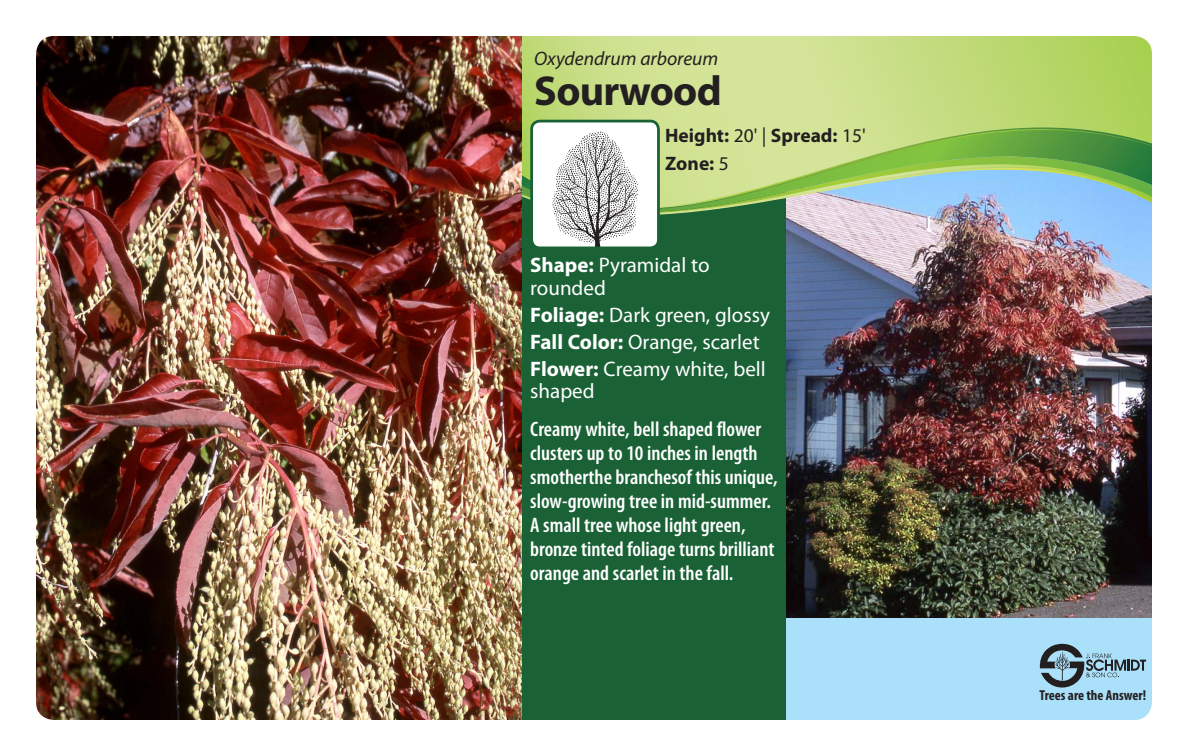
<style>
.page{position:relative;width:1188px;height:756px;background:#fff}
.page>*{position:absolute;margin:0;border:0;box-sizing:border-box;transform-origin:0 0}
.t1{font:700 42px "Myriad Pro";letter-spacing:-.015em;color:#231f20}
.t2{font:600 condensed 21px/24px "Myriad Pro";color:#fff}
.t3{font:21px/27px "Myriad Pro";color:#fff}
.t4{font:700 19.5px/28.5px "Myriad Pro";color:#231f20}
.t5{font:italic 19.5px "Myriad Pro";color:#231f20}
.t6{font:700 condensed 14.4px "Myriad Pro";color:#231f20}
.s1{font-weight:400}
.s2{font-weight:700}
</style>
<div class="page">
<div style="left:786px;top:618px;width:366px;height:102px;background:#aae0f9"></div>
<div style="left:522px;top:160px;width:264px;height:560px;background:#1a6136"></div>
<img style="left:786px;top:236px;width:366px;height:382px">
<svg style="left:522px;top:36px;width:630px;height:89px;background:#c5dd81"></svg>
<svg style="left:522px;top:125px;width:630px;height:109px;background:#aac87e"></svg>
<img style="left:522px;top:218px;width:630px;height:13px">
<svg style="left:522px;top:141px;width:630px;height:77px;background:#9ac397"></svg>
<svg style="left:1040px;top:644px;width:106px;height:44px;background:#83a8bb"></svg>
<img style="left:36px;top:36px;width:486px;height:684px">
<div style="left:532px;top:121px;width:126px;height:127px;background:#fff;border-radius:8px"></div>
<img style="left:552px;top:131px;width:86px;height:114px">
<div style="left:530px;top:120px;width:130px;height:129px;border:3px solid #1a6136;border-radius:8px"></div>
<p class="t5" style="left:534px;top:46px;width:185px">Oxydendrum arboreum</p>
<h1 class="t1" style="left:534px;top:64px;width:189px">Sourwood</h1>
<p class="t4" style="left:665px;top:120px;width:202px">Height: <span class="s1">20' |</span> Spread: <span class="s1">15'<br></span>Zone: <span class="s1">5</span></p>
<p class="t3" style="left:530px;top:254px;width:181px;line-height:22.5px"><span class="s2">Shape:</span> Pyramidal to rounded</p>
<p class="t3" style="left:530px;top:301px;width:241px"><span class="s2">Foliage:</span> Dark green, glossy<br><span class="s2">Fall Color:</span> Orange, scarlet<br><span class="s2">Flower:</span> Creamy white, bell</p>
<p class="t3" style="left:530px;top:377px;width:66px">shaped</p>
<p class="t2" style="left:530px;top:417px;width:249px">Creamy white, bell shaped flower clusters up to 10 inches in length smotherthe branchesof this unique, slow-growing tree in mid-summer.<br>A small tree whose light green, bronze tinted foliage turns brilliant orange and scarlet in the fall.</p>
<p class="t6" style="left:1040px;top:686px;width:108px">Trees are the Answer!</p>
</div>
